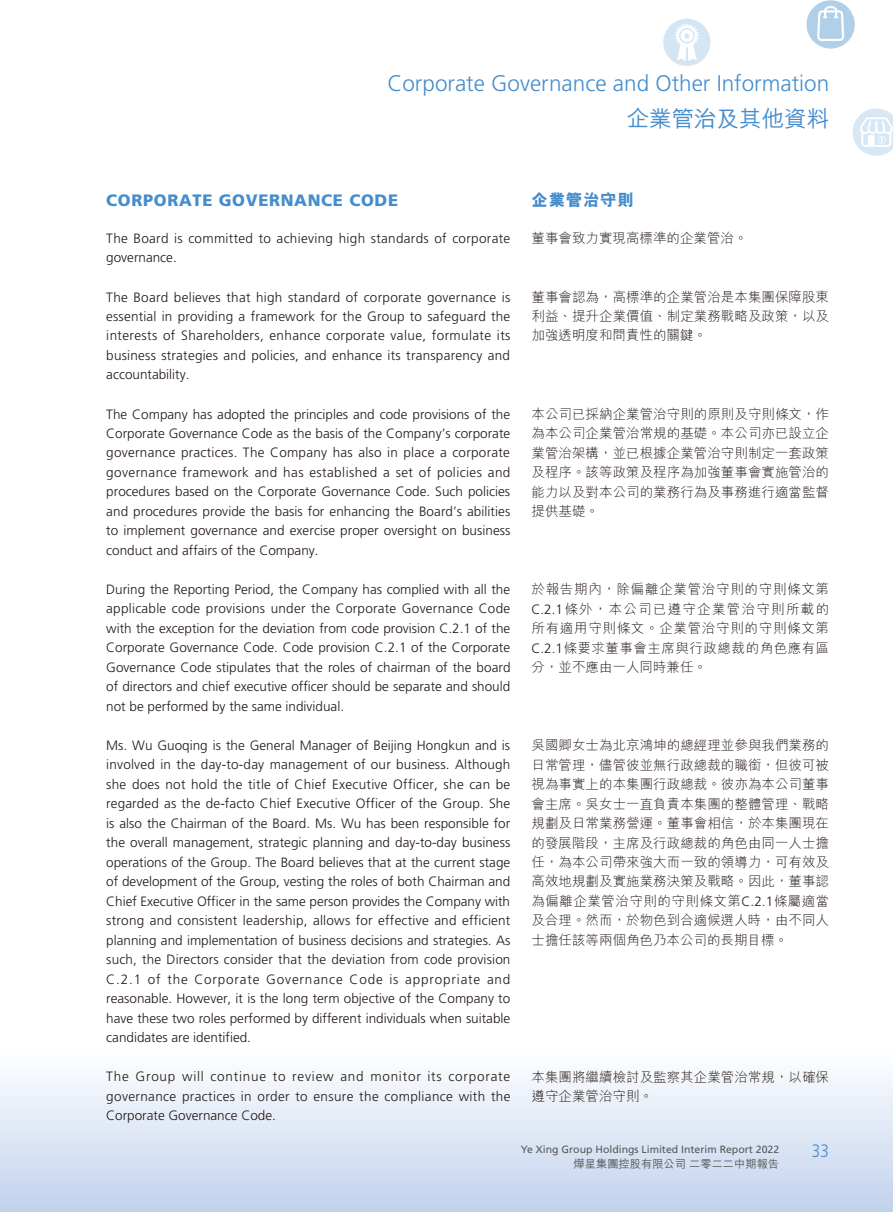
<style>
.page{position:relative;width:893px;height:1212px;background:#fff}
.page>*{position:absolute;margin:0;border:0;box-sizing:border-box;transform-origin:0 0}
.t1{font:300 22.5px "Frutiger LT Std";color:#458dcc}
.t2{font:500 22.5px "M Hei HK";color:#458dcc}
.t3{font:300 condensed 18px "Frutiger LT Std";color:#458dcc}
.t4{font:900 16.5px "Frutiger LT Std";letter-spacing:.04em;color:#458dcc}
.t5{font:800 16.5px "M Hei HK";letter-spacing:.04em;color:#458dcc}
.t6{font:300 13.5px/19.5px "Frutiger LT Std";color:#231916;text-align:justify}
.t7{font:300 13.5px/19.5px "M Hei HK";color:#231916;text-align:justify}
.t8{font:300 13.5px/19.5px "Frutiger LT Std";letter-spacing:.025em;color:#231916}
.t9{font:500 11.25px "M Hei HK";color:#595857}
.t10{font:10.5px "Frutiger LT Std";color:#595857}
.s1{font-family:"Frutiger LT Std"}
</style>
<div class="page">
<svg style="left:806px;top:0;width:49px;height:49px"></svg>
<svg style="left:817px;top:6px;width:27px;height:35px"></svg>
<div style="left:663px;top:19px;width:47px;height:47px;background:#d4e5f3;border-radius:23px"></div>
<svg style="left:675px;top:24px;width:24px;height:37px"></svg>
<svg style="left:853px;top:108px;width:40px;height:48px"></svg>
<div style="left:0;top:953px;width:893px;height:259px;background:linear-gradient(to bottom,#fff,#cad8ef)"></div>
<h1 class="t1" style="left:387px;top:70px;width:443px">Corporate Governance and Other Information</h1>
<h1 class="t2" style="left:627px;top:103px;width:204px">企業管治及其他資料</h1>
<p class="t4" style="left:106px;top:190px;width:293px">CORPORATE GOVERNANCE CODE</p>
<p class="t8" style="left:106px;top:229px;width:405px">The Board is committed to achieving high standards of corporate governance.</p>
<p class="t6" style="left:106px;top:287px;width:406px">The Board believes that high standard of corporate governance is essential in providing a framework for the Group to safeguard the interests of Shareholders, enhance corporate value, formulate its business strategies and policies, and enhance its transparency and accountability.</p>
<p class="t6" style="left:106px;top:404px;width:406px">The Company has adopted the principles and code provisions of the Corporate Governance Code as the basis of the Company’s corporate governance practices. The Company has also in place a corporate governance framework and has established a set of policies and procedures based on the Corporate Governance Code. Such policies and procedures provide the basis for enhancing the Board’s abilities to implement governance and exercise proper oversight on business conduct and affairs of the Company.</p>
<p class="t6" style="left:106px;top:580px;width:406px">During the Reporting Period, the Company has complied with all the applicable code provisions under the Corporate Governance Code with the exception for the deviation from code provision C.2.1 of the Corporate Governance Code. Code provision C.2.1 of the Corporate Governance Code stipulates that the roles of chairman of the board of directors and chief executive officer should be separate and should not be performed by the same individual.</p>
<p class="t6" style="left:106px;top:736px;width:406px">Ms. Wu Guoqing is the General Manager of Beijing Hongkun and is involved in the day-to-day management of our business. Although she does not hold the title of Chief Executive Officer, she can be regarded as the de-facto Chief Executive Officer of the Group. She is also the Chairman of the Board. Ms. Wu has been responsible for the overall management, strategic planning and day-to-day business operations of the Group. The Board believes that at the current stage of development of the Group, vesting the roles of both Chairman and Chief Executive Officer in the same person provides the Company with strong and consistent leadership, allows for effective and efficient planning and implementation of business decisions and strategies. As such, the Directors consider that the deviation from code provision C.2.1 of the Corporate Governance Code is appropriate and reasonable. However, it is the long term objective of the Company to have these two roles performed by different individuals when suitable candidates are identified.</p>
<p class="t6" style="left:106px;top:1067px;width:406px">The Group will continue to review and monitor its corporate governance practices in order to ensure the compliance with the Corporate Governance Code.</p>
<p class="t5" style="left:531px;top:192px;width:104px">企業管治守則</p>
<p class="t7" style="left:531px;top:228px;width:217px">董事會致力實現高標準的企業管治。</p>
<p class="t7" style="left:531px;top:287px;width:299px">董事會認為，高標準的企業管治是本集團保障股東利益、提升企業價值、制定業務戰略及政策，以及加強透明度和問責性的關鍵。</p>
<p class="t7" style="left:531px;top:404px;width:299px">本公司已採納企業管治守則的原則及守則條文，作為本公司企業管治常規的基礎。本公司亦已設立企業管治架構，並已根據企業管治守則制定一套政策及程序。該等政策及程序為加強董事會實施管治的能力以及對本公司的業務行為及事務進行適當監督提供基礎。</p>
<p class="t7" style="left:531px;top:579px;width:299px">於報告期內，除偏離企業管治守則的守則條文第<span class="s1">C.2.1</span>條外，本公司已遵守企業管治守則所載的所有適用守則條文。企業管治守則的守則條文第<span class="s1">C.2.1</span>條要求董事會主席與行政總裁的角色應有區分，並不應由一人同時兼任。</p>
<p class="t7" style="left:531px;top:735px;width:299px">吳國卿女士為北京鴻坤的總經理並參與我們業務的日常管理，儘管彼並無行政總裁的職銜，但彼可被視為事實上的本集團行政總裁。彼亦為本公司董事會主席。吳女士一直負責本集團的整體管理、戰略規劃及日常業務營運。董事會相信，於本集團現在的發展階段，主席及行政總裁的角色由同一人士擔任，為本公司帶來強大而一致的領導力，可有效及高效地規劃及實施業務決策及戰略。因此，董事認為偏離企業管治守則的守則條文第<span class="s1">C.2.1</span>條屬適當及合理。然而，於物色到合適候選人時，由不同人士擔任該等兩個角色乃本公司的長期目標。</p>
<p class="t7" style="left:531px;top:1066px;width:299px">本集團將繼續檢討及監察其企業管治常規，以確保遵守企業管治守則。</p>
<p class="t10" style="left:521px;top:1143px;width:260px">Ye Xing Group Holdings Limited Interim Report 2022</p>
<p class="t9" style="left:574px;top:1155px;width:207px">燁星集團控股有限公司 二零二二中期報告</p>
<h2 class="t3" style="left:812px;top:1140px;width:19px">33</h2>
</div>
